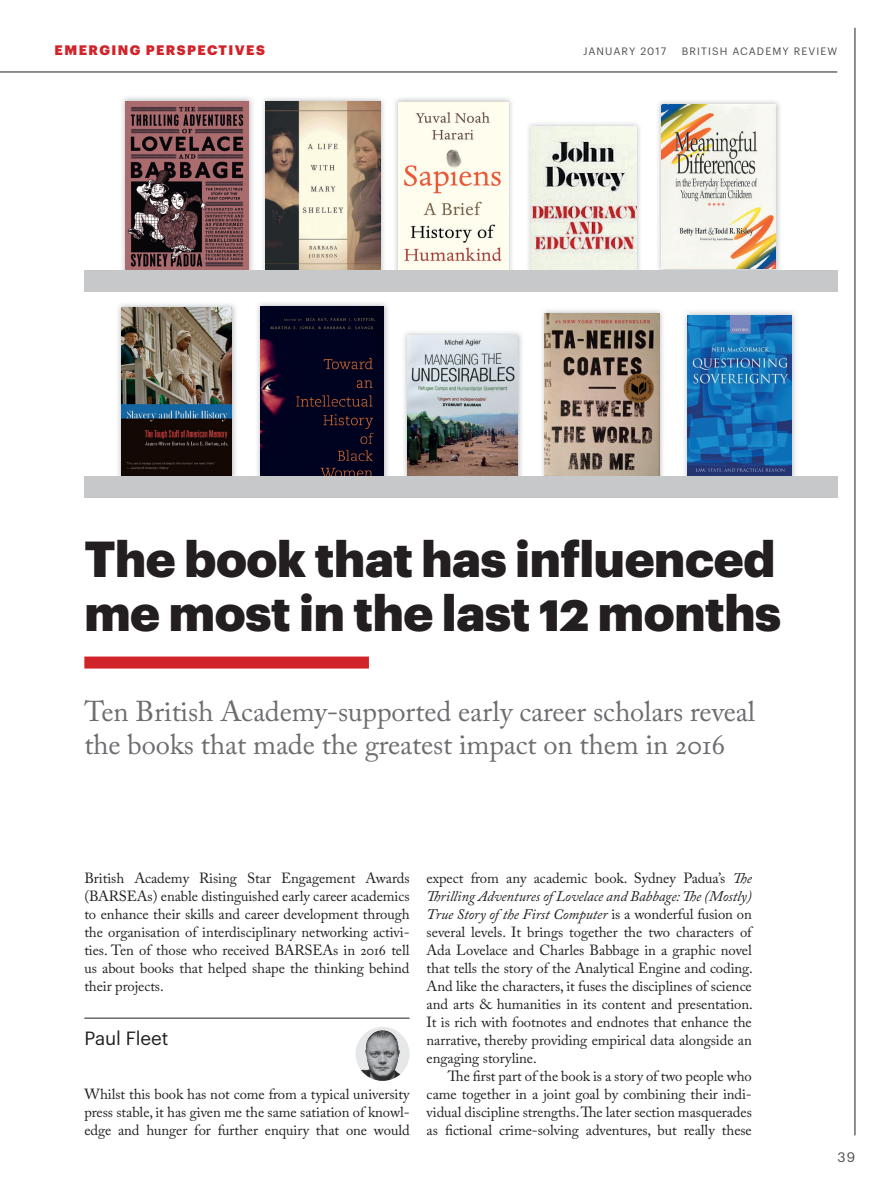
<style>
.page{position:relative;width:892px;height:1190px;background:#fff}
.page>*{position:absolute;margin:0;border:0;box-sizing:border-box;transform-origin:0 0}
.t1{font:900 49.5px/54px "Graphik";letter-spacing:-.005em;color:#231f20}
.t2{font:28.5px/33px "Adobe Caslon Pro";letter-spacing:-.005em;color:#6c6d70}
.t3{font:18.75px "Graphik";letter-spacing:-.005em;color:#231f20}
.t4{font:14.7px/18px "Adobe Caslon Pro";letter-spacing:-.005em;color:#231f20;text-align:justify}
.t5{font:900 13.5px "Graphik";letter-spacing:.105em;color:#d1232a}
.t6{font:13.5px "Graphik";color:#4b4c4d}
.t7{font:10.5px "Graphik";letter-spacing:.105em;color:#4b4c4d}
.s1{font-style:italic}
</style>
<div class="page">
<hr style="left:0;top:72px;width:837px;height:1px;background:#231f20">
<hr style="left:854px;top:28px;width:1px;height:1107px;background:#231f20">
<div style="left:84px;top:656px;width:285px;height:12px;background:#d1232a"></div>
<img style="left:120px;top:97px;width:134px;height:174px">
<img style="left:125px;top:101px;width:123px;height:170px">
<img style="left:525px;top:123px;width:117px;height:148px">
<img style="left:531px;top:127px;width:105px;height:144px">
<img style="left:257px;top:303px;width:131px;height:173px">
<img style="left:260px;top:307px;width:123px;height:169px">
<img style="left:260px;top:98px;width:126px;height:173px">
<img style="left:266px;top:101px;width:114px;height:170px">
<img style="left:655px;top:101px;width:126px;height:170px">
<img style="left:661px;top:105px;width:114px;height:164px">
<img style="left:542px;top:310px;width:121px;height:166px">
<img style="left:545px;top:314px;width:114px;height:162px">
<img style="left:393px;top:98px;width:121px;height:173px">
<img style="left:398px;top:101px;width:110px;height:170px">
<img style="left:118px;top:304px;width:118px;height:172px">
<img style="left:121px;top:308px;width:110px;height:168px">
<img style="left:404px;top:332px;width:118px;height:144px">
<img style="left:407px;top:336px;width:110px;height:140px">
<img style="left:684px;top:311px;width:112px;height:165px">
<img style="left:687px;top:315px;width:104px;height:161px">
<div style="left:84px;top:271px;width:753px;height:21px;background:#c7c8ca"></div>
<div style="left:84px;top:476px;width:753px;height:21px;background:#c7c8ca"></div>
<hr style="left:84px;top:1017px;width:325px;height:1px;background:#231f20">
<div style="left:355px;top:1026px;width:54px;height:54px;background:#e6e7e9;border-radius:50%"></div>
<img style="left:361px;top:1029px;width:40px;height:51px">
<p class="t5" style="left:55px;top:39px;width:212px">EMERGING PERSPECTIVES</p>
<p class="t7" style="left:583px;top:43px;width:85px">JANUARY 2017</p>
<p class="t7" style="left:681px;top:43px;width:157px">BRITISH ACADEMY REVIEW</p>
<h1 class="t1" style="left:84px;top:527px;width:698px">The book that has influenced me most in the last 12 months</h1>
<h2 class="t2" style="left:84px;top:694px;width:672px">Ten British Academy-supported early career scholars reveal the books that made the greatest impact on them in 2016</h2>
<p class="t4" style="left:84px;top:868px;width:327px">British Academy Rising Star Engagement Awards (BARSEAs) enable distinguished early career academics to enhance their skills and career development through the organisation of interdisciplinary networking activi&shy;ties. Ten of those who received BARSEAs in 2016 tell us about books that helped shape the thinking behind their projects.</p>
<p class="t3" style="left:84px;top:1024px;width:85px">Paul Fleet</p>
<p class="t4" style="left:84px;top:1084px;width:327px">Whilst this book has not come from a typical university press stable, it has given me the same satiation of knowl&shy;edge and hunger for further enquiry that one would</p>
<p class="t4" style="left:426px;top:868px;width:328px">expect from any academic book. Sydney Padua’s <span class="s1">The Thrilling Adventures of Lovelace and Babbage: The (Mostly)<br>True Story of the First Computer</span> is a wonderful fusion on several levels. It brings together the two characters of Ada Lovelace and Charles Babbage in a graphic novel that tells the story of the Analytical Engine and coding.<br>And like the characters, it fuses the disciplines of science and arts &amp; humanities in its content and presentation.<br>It is rich with footnotes and endnotes that enhance the narrative, thereby providing empirical data alongside an engaging storyline.</p>
<p class="t4" style="left:426px;top:1066px;width:327px;text-indent:21px">The first part of the book is a story of two people who came together in a joint goal by combining their indi&shy;vidual discipline strengths. The later section masquerades as fictional crime-solving adventures, but really these</p>
<p class="t6" style="left:837px;top:1146px;width:19px">39</p>
</div>
